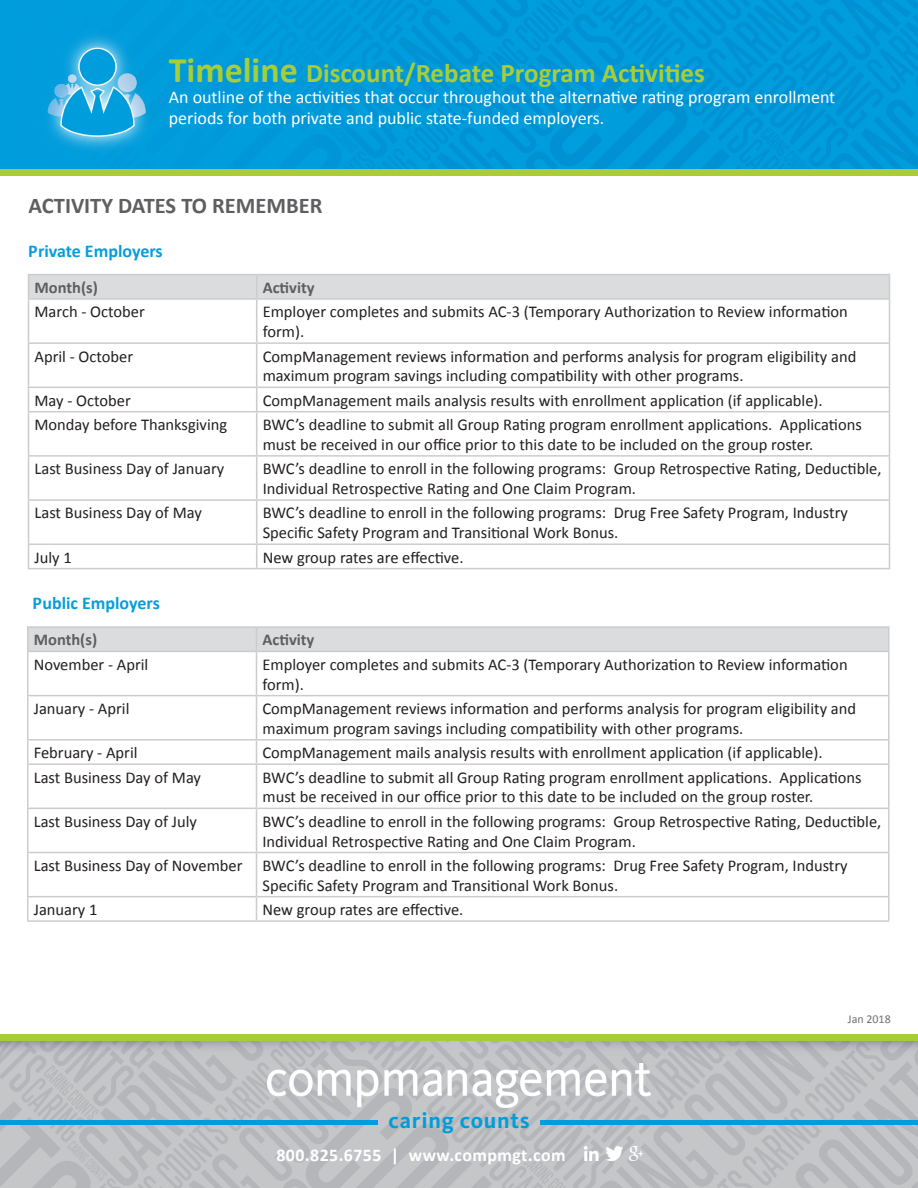
<style>
.page{position:relative;width:918px;height:1188px;background:#fff}
.page>*{position:absolute;margin:0;border:0;box-sizing:border-box;transform-origin:0 0}
.t1{font:700 27px "Calibri";color:#a6ce39}
.t2{font:700 22.5px "Calibri";color:#5f5f62}
.t3{font:700 22.5px "Kievit OT";letter-spacing:.035em;color:#009ddc}
.t4{font:18px/21.3px "Calibri";color:#fff}
.t5{font:700 18px "Calibri";color:#069ddc}
.t6{font:700 17.85px "Calibri";letter-spacing:.025em;color:#fff}
.t7{font:16.5px/19.8px "Calibri";color:#231f20}
.t8{font:700 16.5px "Calibri";color:#5f5f62}
.t9{font:12px "Calibri";color:#6f7072}
.s1{font-size:36px}
</style>
<div class="page">
<img style="left:0;top:1066px;width:918px;height:122px">
<div style="left:0;top:1120px;width:378px;height:5px;background:#009ddc"></div>
<div style="left:540px;top:1120px;width:378px;height:5px;background:#009ddc"></div>
<img style="left:268px;top:1066px;width:382px;height:42px">
<img style="left:584px;top:1146px;width:58px;height:15px">
<img style="left:0;top:1041px;width:918px;height:25px">
<div style="left:0;top:1035px;width:918px;height:6px;background:#a6ce39"></div>
<img style="left:0;top:0;width:918px;height:169px">
<img style="left:37px;top:27px;width:120px;height:132px">
<div style="left:0;top:169px;width:918px;height:7px;background:#a6ce39"></div>
<svg style="left:29px;top:300px;width:860px;height:268px"></svg>
<hr style="left:28px;top:274px;width:229px;height:1px;background:#cbccce">
<hr style="left:257px;top:274px;width:633px;height:1px;background:#cbccce">
<div style="left:28px;top:275px;width:862px;height:23px;background:#dbdcde"></div>
<hr style="left:28px;top:298px;width:229px;height:2px;background:#cbccce">
<hr style="left:28px;top:300px;width:1px;height:42px;background:#cbccce">
<hr style="left:257px;top:298px;width:633px;height:2px;background:#cbccce">
<hr style="left:256px;top:300px;width:1px;height:42px;background:#cbccce">
<hr style="left:889px;top:300px;width:1px;height:42px;background:#cbccce">
<hr style="left:28px;top:342px;width:229px;height:2px;background:#cbccce">
<hr style="left:28px;top:344px;width:1px;height:43px;background:#cbccce">
<hr style="left:257px;top:342px;width:633px;height:2px;background:#cbccce">
<hr style="left:256px;top:344px;width:1px;height:43px;background:#cbccce">
<hr style="left:889px;top:344px;width:1px;height:43px;background:#cbccce">
<hr style="left:28px;top:387px;width:229px;height:1px;background:#cbccce">
<svg style="left:28px;top:388px;width:1px;height:23px"></svg>
<hr style="left:257px;top:387px;width:633px;height:1px;background:#cbccce">
<svg style="left:256px;top:388px;width:1px;height:23px"></svg>
<svg style="left:889px;top:388px;width:1px;height:23px"></svg>
<hr style="left:28px;top:411px;width:229px;height:1px;background:#cbccce">
<hr style="left:28px;top:412px;width:1px;height:43px;background:#cbccce">
<hr style="left:257px;top:411px;width:633px;height:1px;background:#cbccce">
<hr style="left:256px;top:412px;width:1px;height:43px;background:#cbccce">
<hr style="left:889px;top:412px;width:1px;height:43px;background:#cbccce">
<hr style="left:28px;top:455px;width:229px;height:2px;background:#cbccce">
<hr style="left:28px;top:457px;width:1px;height:42px;background:#cbccce">
<hr style="left:257px;top:455px;width:633px;height:2px;background:#cbccce">
<hr style="left:256px;top:457px;width:1px;height:42px;background:#cbccce">
<hr style="left:889px;top:457px;width:1px;height:42px;background:#cbccce">
<hr style="left:28px;top:499px;width:229px;height:2px;background:#cbccce">
<hr style="left:28px;top:501px;width:1px;height:42px;background:#cbccce">
<hr style="left:257px;top:499px;width:633px;height:2px;background:#cbccce">
<hr style="left:256px;top:501px;width:1px;height:42px;background:#cbccce">
<hr style="left:889px;top:501px;width:1px;height:42px;background:#cbccce">
<hr style="left:28px;top:543px;width:229px;height:2px;background:#cbccce">
<svg style="left:28px;top:545px;width:1px;height:23px"></svg>
<hr style="left:257px;top:543px;width:633px;height:2px;background:#cbccce">
<svg style="left:256px;top:545px;width:1px;height:23px"></svg>
<svg style="left:889px;top:545px;width:1px;height:23px"></svg>
<hr style="left:28px;top:568px;width:229px;height:1px;background:#cbccce">
<hr style="left:257px;top:568px;width:633px;height:1px;background:#cbccce">
<hr style="left:27px;top:626px;width:229px;height:2px;background:#cbccce">
<hr style="left:256px;top:626px;width:634px;height:2px;background:#cbccce">
<div style="left:27px;top:628px;width:861px;height:23px;background:#dbdcde"></div>
<hr style="left:888px;top:628px;width:2px;height:23px;background:#cbccce">
<hr style="left:27px;top:651px;width:229px;height:1px;background:#cbccce">
<hr style="left:27px;top:652px;width:1px;height:43px;background:#cbccce">
<hr style="left:256px;top:651px;width:634px;height:1px;background:#cbccce">
<hr style="left:256px;top:652px;width:1px;height:43px;background:#cbccce">
<hr style="left:888px;top:652px;width:2px;height:43px;background:#cbccce">
<hr style="left:27px;top:695px;width:229px;height:1px;background:#cbccce">
<hr style="left:27px;top:696px;width:1px;height:43px;background:#cbccce">
<hr style="left:256px;top:695px;width:634px;height:1px;background:#cbccce">
<hr style="left:256px;top:696px;width:1px;height:43px;background:#cbccce">
<hr style="left:888px;top:696px;width:2px;height:43px;background:#cbccce">
<hr style="left:27px;top:739px;width:229px;height:2px;background:#cbccce">
<svg style="left:27px;top:741px;width:1px;height:22px"></svg>
<hr style="left:256px;top:739px;width:634px;height:2px;background:#cbccce">
<svg style="left:256px;top:741px;width:1px;height:22px"></svg>
<hr style="left:888px;top:741px;width:2px;height:22px;background:#cbccce">
<hr style="left:27px;top:763px;width:229px;height:2px;background:#cbccce">
<hr style="left:27px;top:765px;width:1px;height:43px;background:#cbccce">
<hr style="left:256px;top:763px;width:634px;height:2px;background:#cbccce">
<hr style="left:256px;top:765px;width:1px;height:43px;background:#cbccce">
<hr style="left:888px;top:765px;width:2px;height:43px;background:#cbccce">
<hr style="left:27px;top:808px;width:229px;height:1px;background:#cbccce">
<hr style="left:27px;top:809px;width:1px;height:43px;background:#cbccce">
<hr style="left:256px;top:808px;width:634px;height:1px;background:#cbccce">
<hr style="left:256px;top:809px;width:1px;height:43px;background:#cbccce">
<hr style="left:888px;top:809px;width:2px;height:43px;background:#cbccce">
<hr style="left:27px;top:852px;width:229px;height:1px;background:#cbccce">
<hr style="left:27px;top:853px;width:1px;height:43px;background:#cbccce">
<hr style="left:256px;top:852px;width:634px;height:1px;background:#cbccce">
<hr style="left:256px;top:853px;width:1px;height:43px;background:#cbccce">
<hr style="left:888px;top:853px;width:2px;height:43px;background:#cbccce">
<hr style="left:27px;top:896px;width:229px;height:1px;background:#cbccce">
<svg style="left:27px;top:897px;width:1px;height:23px"></svg>
<hr style="left:256px;top:896px;width:634px;height:1px;background:#cbccce">
<svg style="left:256px;top:897px;width:1px;height:23px"></svg>
<hr style="left:888px;top:897px;width:2px;height:23px;background:#cbccce">
<hr style="left:27px;top:920px;width:229px;height:2px;background:#cbccce">
<hr style="left:256px;top:920px;width:634px;height:2px;background:#cbccce">
<p class="t1" style="left:169px;top:55px;width:538px"><span class="s1">Timeline</span> Discount/Rebate Program Activities</p>
<p class="t4" style="left:169px;top:86px;width:668px">An outline of the activities that occur throughout the alternative rating program enrollment periods for both private and public state-funded employers.</p>
<p class="t2" style="left:28px;top:192px;width:295px">ACTIVITY DATES TO REMEMBER</p>
<p class="t5" style="left:28px;top:239px;width:136px">Private Employers</p>
<p class="t8" style="left:34px;top:277px;width:65px">Month(s)</p>
<p class="t8" style="left:263px;top:277px;width:53px">Activity</p>
<p class="t7" style="left:34px;top:302px;width:112px">March - October</p>
<p class="t7" style="left:263px;top:302px;width:587px">Employer completes and submits AC-3 (Temporary Authorization to Review information form).</p>
<p class="t7" style="left:34px;top:346px;width:100px">April - October</p>
<p class="t7" style="left:263px;top:346px;width:595px">CompManagement reviews information and performs analysis for program eligibility and maximum program savings including compatibility with other programs.</p>
<p class="t7" style="left:34px;top:390px;width:98px">May - October</p>
<p class="t7" style="left:263px;top:390px;width:562px">CompManagement mails analysis results with enrollment application (if applicable).</p>
<p class="t7" style="left:34px;top:415px;width:194px">Monday before Thanksgiving</p>
<p class="t7" style="left:263px;top:415px;width:601px">BWC’s deadline to submit all Group Rating program enrollment applications. Applications must be received in our office prior to this date to be included on the group roster.</p>
<p class="t7" style="left:34px;top:459px;width:191px">Last Business Day of January</p>
<p class="t7" style="left:263px;top:459px;width:620px">BWC’s deadline to enroll in the following programs: Group Retrospective Rating, Deductible,<br>Individual Retrospective Rating and One Claim Program.</p>
<p class="t7" style="left:34px;top:503px;width:169px">Last Business Day of May</p>
<p class="t7" style="left:263px;top:503px;width:587px">BWC’s deadline to enroll in the following programs: Drug Free Safety Program, Industry<br>Specific Safety Program and Transitional Work Bonus.</p>
<p class="t7" style="left:34px;top:547px;width:39px">July 1</p>
<p class="t7" style="left:263px;top:547px;width:202px">New group rates are effective.</p>
<p class="t5" style="left:32px;top:591px;width:129px">Public Employers</p>
<p class="t8" style="left:34px;top:629px;width:65px">Month(s)</p>
<p class="t8" style="left:262px;top:629px;width:53px">Activity</p>
<p class="t7" style="left:34px;top:654px;width:116px">November - April</p>
<p class="t7" style="left:262px;top:654px;width:587px">Employer completes and submits AC-3 (Temporary Authorization to Review information form).</p>
<p class="t7" style="left:34px;top:699px;width:97px">January - April</p>
<p class="t7" style="left:262px;top:699px;width:595px">CompManagement reviews information and performs analysis for program eligibility and maximum program savings including compatibility with other programs.</p>
<p class="t7" style="left:34px;top:743px;width:105px">February - April</p>
<p class="t7" style="left:262px;top:743px;width:562px">CompManagement mails analysis results with enrollment application (if applicable).</p>
<p class="t7" style="left:34px;top:767px;width:169px">Last Business Day of May</p>
<p class="t7" style="left:262px;top:767px;width:601px">BWC’s deadline to submit all Group Rating program enrollment applications. Applications must be received in our office prior to this date to be included on the group roster.</p>
<p class="t7" style="left:34px;top:811px;width:165px">Last Business Day of July</p>
<p class="t7" style="left:262px;top:811px;width:620px">BWC’s deadline to enroll in the following programs: Group Retrospective Rating, Deductible,<br>Individual Retrospective Rating and One Claim Program.</p>
<p class="t7" style="left:34px;top:856px;width:210px">Last Business Day of November</p>
<p class="t7" style="left:262px;top:856px;width:587px">BWC’s deadline to enroll in the following programs: Drug Free Safety Program, Industry<br>Specific Safety Program and Transitional Work Bonus.</p>
<p class="t7" style="left:34px;top:900px;width:65px">January 1</p>
<p class="t7" style="left:262px;top:900px;width:202px">New group rates are effective.</p>
<p class="t3" style="left:389px;top:1107px;width:143px">caring counts</p>
<p class="t6" style="left:276px;top:1143px;width:291px">800.825.6755 | www.compmgt.com</p>
<p class="t9" style="left:848px;top:1011px;width:44px">Jan 2018</p>
</div>
